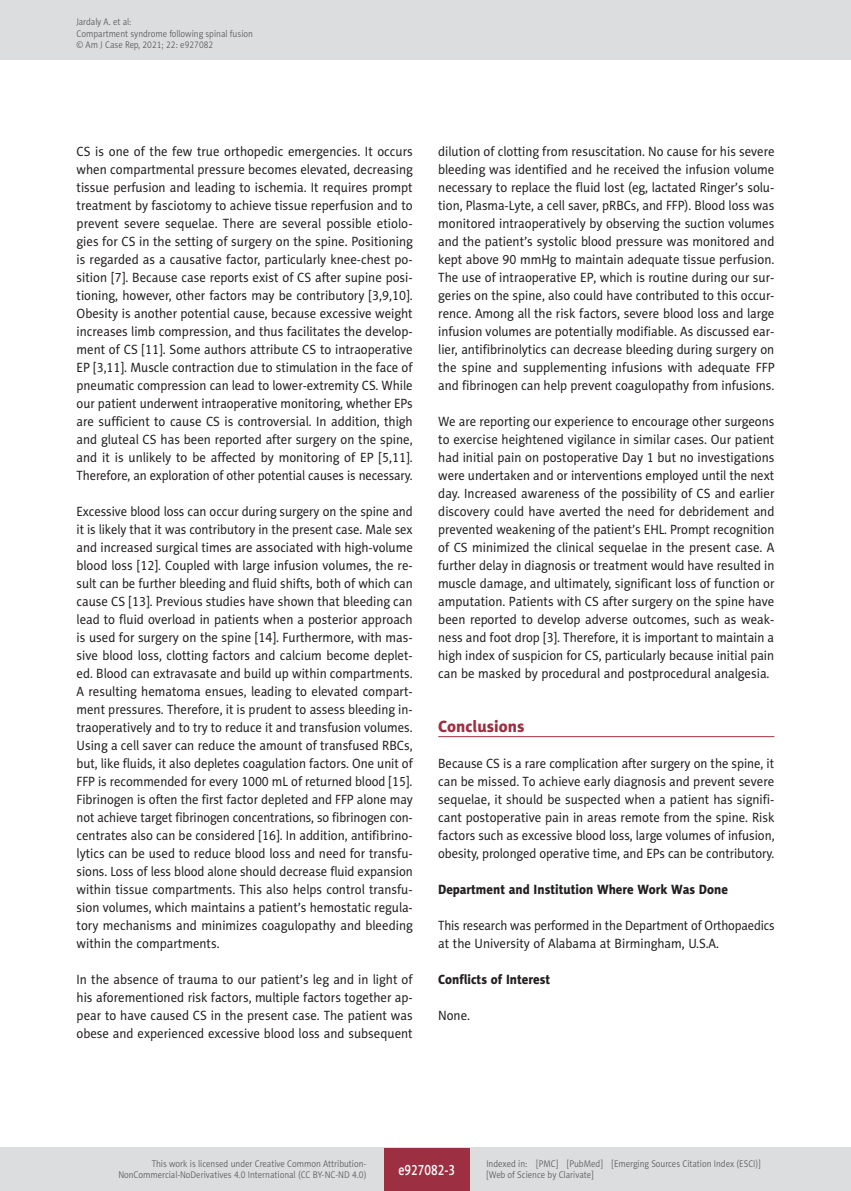
<style>
.page{position:relative;width:851px;height:1191px;background:#fff}
.page>*{position:absolute;margin:0;border:0;box-sizing:border-box;transform-origin:0 0}
.AJCR_Headline_1{font:16.5px "Naomi Sans EFN Heavy";color:#9d2f42}
.AJCR_e-PAGINA{font:15px "Naomi Sans EFN Medium";color:#fff;scale:.8 1}
.AJCR_Body{font:13.5px/18px "Naomi Sans EFN";color:#231f20;text-align:justify;scale:.95 1}
.AJCR_Body-2{font:13.5px/18px "Naomi Sans EFN";color:#231f20;text-align:justify;scale:.94 1}
.AJCR_Body-3{font:13.5px/18px "Naomi Sans EFN";color:#231f20;scale:.92 1}
.AJCR_Headline_2{font:13.5px "Naomi Sans EFN Heavy";color:#231f20;scale:.95 1}
.AJCR_pagina_zywa{font:9.75px/11.2px "Naomi Sans EFN Light";color:#57585a;scale:.9 1}
.AJCR_pagina_sygnatur{font:9.75px "Naomi Sans EFN Light";color:#57585a;scale:.9 1}
</style>
<div class="page">
<hr style="left:438px;top:736px;width:336px;height:1px;background:#9d2f42">
<div style="left:0;top:0;width:850px;height:60px;background:#dcdddf"></div>
<div style="left:0;top:1148px;width:850px;height:43px;background:#dcdddf"></div>
<div style="left:384px;top:1147px;width:85px;height:43px;background:#9d2f42"></div>
<p class="AJCR_pagina_zywa" style="left:77px;top:16px;width:197px">Jardaly A. et al:<br>Compartment syndrome following spinal fusion</p>
<p class="AJCR_pagina_sygnatur" style="left:77px;top:39px;width:153px">© Am J Case Rep, 2021; 22: e927082</p>
<p class="AJCR_Body" style="left:77px;top:142px;width:355px">CS is one of the few true orthopedic emergencies. It occurs when compartmental pressure becomes elevated, decreasing tissue perfusion and leading to ischemia. It requires prompt treatment by fasciotomy to achieve tissue reperfusion and to prevent severe sequelae. There are several possible etiolo&shy;gies for CS in the setting of surgery on the spine. Positioning is regarded as a causative factor, particularly knee-chest po&shy;sition [7]. Because case reports exist of CS after supine posi&shy;tioning, however, other factors may be contributory [3,9,10].<br>Obesity is another potential cause, because excessive weight increases limb compression, and thus facilitates the develop&shy;ment of CS [11]. Some authors attribute CS to intraoperative EP [3,11]. Muscle contraction due to stimulation in the face of pneumatic compression can lead to lower-extremity CS. While our patient underwent intraoperative monitoring, whether EPs are sufficient to cause CS is controversial. In addition, thigh and gluteal CS has been reported after surgery on the spine, and it is unlikely to be affected by monitoring of EP [5,11].<br>Therefore, an exploration of other potential causes is necessary.</p>
<p class="AJCR_Body-2" style="left:77px;top:502px;width:359px">Excessive blood loss can occur during surgery on the spine and it is likely that it was contributory in the present case. Male sex and increased surgical times are associated with high-volume blood loss [12]. Coupled with large infusion volumes, the re&shy;sult can be further bleeding and fluid shifts, both of which can cause CS [13]. Previous studies have shown that bleeding can lead to fluid overload in patients when a posterior approach is used for surgery on the spine [14]. Furthermore, with mas&shy;sive blood loss, clotting factors and calcium become deplet&shy;ed. Blood can extravasate and build up within compartments.<br>A resulting hematoma ensues, leading to elevated compart&shy;ment pressures. Therefore, it is prudent to assess bleeding in&shy;traoperatively and to try to reduce it and transfusion volumes.<br>Using a cell saver can reduce the amount of transfused RBCs, but, like fluids, it also depletes coagulation factors. One unit of FFP is recommended for every 1000 mL of returned blood [15].<br>Fibrinogen is often the first factor depleted and FFP alone may not achieve target fibrinogen concentrations, so fibrinogen con&shy;centrates also can be considered [16]. In addition, antifibrino&shy;lytics can be used to reduce blood loss and need for transfu&shy;sions. Loss of less blood alone should decrease fluid expansion within tissue compartments. This also helps control transfu&shy;sion volumes, which maintains a patient’s hemostatic regula&shy;tory mechanisms and minimizes coagulopathy and bleeding within the compartments.</p>
<p class="AJCR_Body" style="left:77px;top:970px;width:355px">In the absence of trauma to our patient’s leg and in light of his aforementioned risk factors, multiple factors together ap&shy;pear to have caused CS in the present case. The patient was obese and experienced excessive blood loss and subsequent</p>
<p class="AJCR_Body" style="left:438px;top:142px;width:355px">dilution of clotting from resuscitation. No cause for his severe bleeding was identified and he received the infusion volume necessary to replace the fluid lost (eg, lactated Ringer’s solu&shy;tion, Plasma-Lyte, a cell saver, pRBCs, and FFP). Blood loss was monitored intraoperatively by observing the suction volumes and the patient’s systolic blood pressure was monitored and kept above 90 mmHg to maintain adequate tissue perfusion.<br>The use of intraoperative EP, which is routine during our sur&shy;geries on the spine, also could have contributed to this occur&shy;rence. Among all the risk factors, severe blood loss and large infusion volumes are potentially modifiable. As discussed ear&shy;lier, antifibrinolytics can decrease bleeding during surgery on the spine and supplementing infusions with adequate FFP and fibrinogen can help prevent coagulopathy from infusions.</p>
<p class="AJCR_Body" style="left:438px;top:412px;width:355px">We are reporting our experience to encourage other surgeons to exercise heightened vigilance in similar cases. Our patient had initial pain on postoperative Day 1 but no investigations were undertaken and or interventions employed until the next day. Increased awareness of the possibility of CS and earlier discovery could have averted the need for debridement and prevented weakening of the patient’s EHL. Prompt recognition of CS minimized the clinical sequelae in the present case. A further delay in diagnosis or treatment would have resulted in muscle damage, and ultimately, significant loss of function or amputation. Patients with CS after surgery on the spine have been reported to develop adverse outcomes, such as weak&shy;ness and foot drop [3]. Therefore, it is important to maintain a high index of suspicion for CS, particularly because initial pain can be masked by procedural and postprocedural analgesia.</p>
<p class="AJCR_Headline_1" style="left:438px;top:716px;width:88px">Conclusions</p>
<p class="AJCR_Body-2" style="left:438px;top:754px;width:359px">Because CS is a rare complication after surgery on the spine, it can be missed. To achieve early diagnosis and prevent severe sequelae, it should be suspected when a patient has signifi&shy;cant postoperative pain in areas remote from the spine. Risk factors such as excessive blood loss, large volumes of infusion, obesity, prolonged operative time, and EPs can be contributory.</p>
<p class="AJCR_Headline_2" style="left:438px;top:881px;width:306px">Department and Institution Where Work Was Done</p>
<p class="AJCR_Body-3" style="left:438px;top:916px;width:367px">This research was performed in the Department of Orthopaedics at the University of Alabama at Birmingham, U.S.A.</p>
<p class="AJCR_Headline_2" style="left:438px;top:971px;width:119px">Conflicts of Interest</p>
<p class="AJCR_Body" style="left:438px;top:1006px;width:35px">None.</p>
<p class="AJCR_pagina_zywa" style="left:118px;top:1158px;width:277px;text-align:right">This work is licensed under Creative Common Attribution-<br>NonCommercial-NoDerivatives 4.0 International (CC BY-NC-ND 4.0)</p>
<p class="AJCR_e-PAGINA" style="left:398px;top:1160px;width:72px">e927082-3</p>
<p class="AJCR_pagina_zywa" style="left:486px;top:1158px;width:306px">Indexed in: [PMC] [PubMed] [Emerging Sources Citation Index (ESCI)] [Web of Science by Clarivate]</p>
</div>
